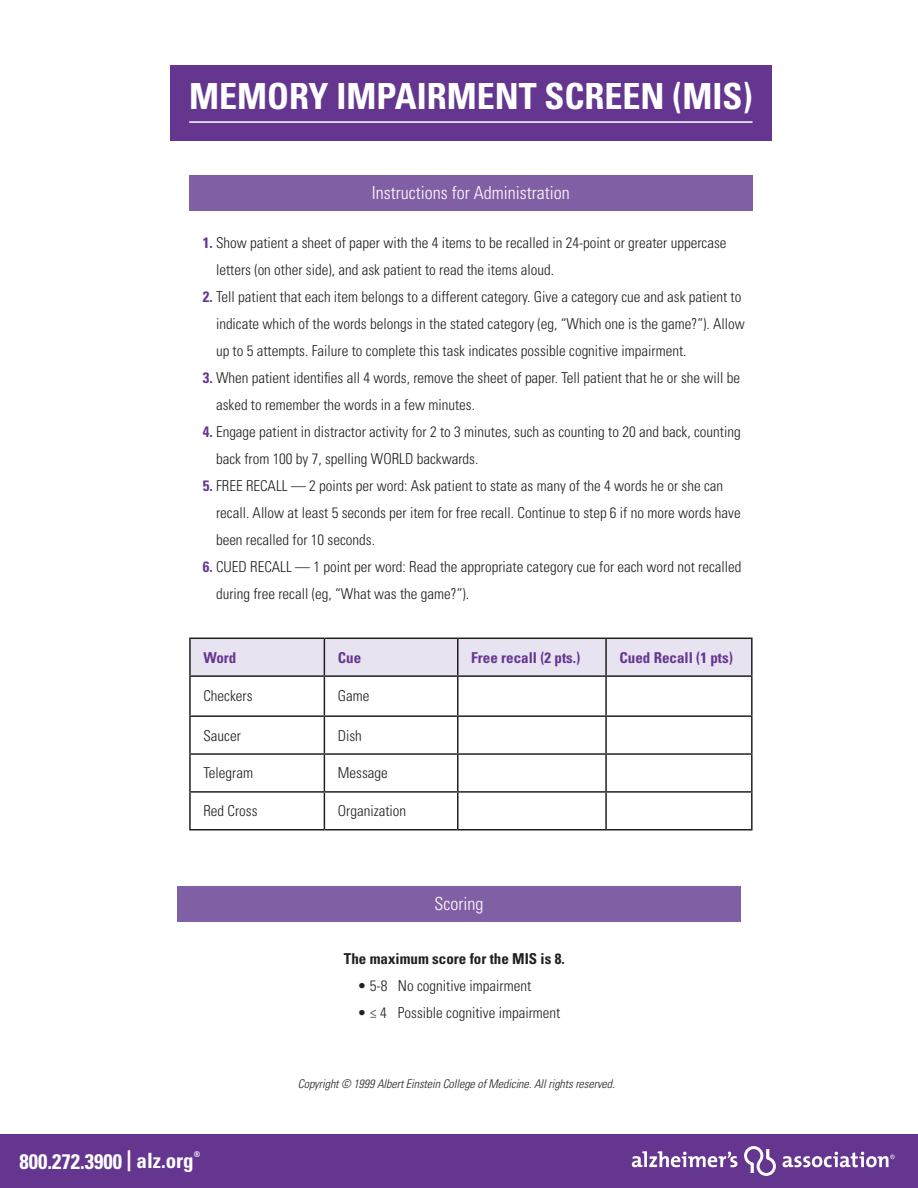
<style>
.page{position:relative;width:918px;height:1188px;background:#fff}
.page>*{position:absolute;margin:0;border:0;box-sizing:border-box;transform-origin:0 0}
.t1{font:700 condensed 36px "Univers LT Std";color:#fff}
.t2{font:700 condensed 21px "Univers LT Std";color:#fff}
.t3{font:300 condensed 18px "Univers LT Std";color:#fff}
.t4{font:300 condensed 15px/27px "Univers LT Std";color:#231f20}
.t5{font:700 condensed 15px "Univers LT Std";color:#653690}
.t6{font:700 condensed 15px "Univers LT Std";color:#231f20}
.t7{font:italic 300 condensed 12px "Univers LT Std";letter-spacing:-.005em;color:#231f20}
.t8{font:700 condensed 7.8px "Univers LT Std";color:#fff}
.s1{font-weight:700;color:#653690}
</style>
<div class="page">
<div style="left:0;top:1134px;width:918px;height:54px;background:#653690"></div>
<svg style="left:744px;top:1146px;width:32px;height:30px"></svg>
<svg style="left:632px;top:1151px;width:105px;height:16px"></svg>
<svg style="left:783px;top:1152px;width:112px;height:15px"></svg>
<div style="left:170px;top:65px;width:601px;height:75px;background:#653690"></div>
<hr style="left:189px;top:121px;width:564px;height:2px;background:#fff">
<div style="left:189px;top:175px;width:563px;height:36px;background:#815fa4"></div>
<div style="left:191px;top:639px;width:560px;height:36px;background:#e8e3f0"></div>
<hr style="left:189px;top:638px;width:135px;height:1px;background:#231f20">
<hr style="left:189px;top:639px;width:2px;height:36px;background:#231f20">
<hr style="left:324px;top:638px;width:134px;height:1px;background:#231f20">
<hr style="left:324px;top:639px;width:1px;height:36px;background:#231f20">
<hr style="left:458px;top:638px;width:148px;height:1px;background:#231f20">
<hr style="left:457px;top:639px;width:2px;height:36px;background:#231f20">
<hr style="left:606px;top:638px;width:147px;height:1px;background:#231f20">
<hr style="left:605px;top:639px;width:2px;height:36px;background:#231f20">
<hr style="left:751px;top:639px;width:2px;height:36px;background:#231f20">
<hr style="left:189px;top:675px;width:135px;height:2px;background:#231f20">
<hr style="left:189px;top:677px;width:2px;height:38px;background:#231f20">
<hr style="left:324px;top:675px;width:134px;height:2px;background:#231f20">
<hr style="left:324px;top:677px;width:1px;height:38px;background:#231f20">
<hr style="left:458px;top:675px;width:148px;height:2px;background:#231f20">
<hr style="left:457px;top:677px;width:2px;height:38px;background:#231f20">
<hr style="left:606px;top:675px;width:147px;height:2px;background:#231f20">
<hr style="left:605px;top:677px;width:2px;height:38px;background:#231f20">
<hr style="left:751px;top:677px;width:2px;height:38px;background:#231f20">
<hr style="left:189px;top:715px;width:135px;height:2px;background:#231f20">
<hr style="left:189px;top:717px;width:2px;height:36px;background:#231f20">
<hr style="left:324px;top:715px;width:134px;height:2px;background:#231f20">
<hr style="left:324px;top:717px;width:1px;height:36px;background:#231f20">
<hr style="left:458px;top:715px;width:148px;height:2px;background:#231f20">
<hr style="left:457px;top:717px;width:2px;height:36px;background:#231f20">
<hr style="left:606px;top:715px;width:147px;height:2px;background:#231f20">
<hr style="left:605px;top:717px;width:2px;height:36px;background:#231f20">
<hr style="left:751px;top:717px;width:2px;height:36px;background:#231f20">
<hr style="left:189px;top:753px;width:135px;height:2px;background:#231f20">
<hr style="left:189px;top:755px;width:2px;height:36px;background:#231f20">
<hr style="left:324px;top:753px;width:134px;height:2px;background:#231f20">
<hr style="left:324px;top:755px;width:1px;height:36px;background:#231f20">
<hr style="left:458px;top:753px;width:148px;height:2px;background:#231f20">
<hr style="left:457px;top:755px;width:2px;height:36px;background:#231f20">
<hr style="left:606px;top:753px;width:147px;height:2px;background:#231f20">
<hr style="left:605px;top:755px;width:2px;height:36px;background:#231f20">
<hr style="left:751px;top:755px;width:2px;height:36px;background:#231f20">
<hr style="left:189px;top:791px;width:135px;height:2px;background:#231f20">
<hr style="left:189px;top:793px;width:2px;height:36px;background:#231f20">
<hr style="left:324px;top:791px;width:134px;height:2px;background:#231f20">
<hr style="left:324px;top:793px;width:1px;height:36px;background:#231f20">
<hr style="left:458px;top:791px;width:148px;height:2px;background:#231f20">
<hr style="left:457px;top:793px;width:2px;height:36px;background:#231f20">
<hr style="left:606px;top:791px;width:147px;height:2px;background:#231f20">
<hr style="left:605px;top:793px;width:2px;height:36px;background:#231f20">
<hr style="left:751px;top:793px;width:2px;height:36px;background:#231f20">
<hr style="left:189px;top:829px;width:135px;height:2px;background:#231f20">
<hr style="left:324px;top:829px;width:134px;height:2px;background:#231f20">
<hr style="left:458px;top:829px;width:148px;height:2px;background:#231f20">
<hr style="left:606px;top:829px;width:147px;height:2px;background:#231f20">
<div style="left:177px;top:887px;width:564px;height:35px;background:#815fa4"></div>
<h1 class="t1" style="left:189px;top:75px;width:565px">MEMORY IMPAIRMENT SCREEN (MIS)</h1>
<p class="t3" style="left:372px;top:182px;width:199px">Instructions for Administration</p>
<p class="t4" style="left:216px;top:230px;width:512px;text-indent:-13px"><span class="s1">1.</span> Show patient a sheet of paper with the 4 items to be recalled in 24-point or greater uppercase letters (on other side), and ask patient to read the items aloud.</p>
<p class="t4" style="left:216px;top:284px;width:530px;text-indent:-13px"><span class="s1">2.</span> Tell patient that each item belongs to a different category. Give a category cue and ask patient to indicate which of the words belongs in the stated category (eg, “Which one is the game?”). Allow up to 5 attempts. Failure to complete this task indicates possible cognitive impairment.</p>
<p class="t4" style="left:216px;top:365px;width:526px;text-indent:-13px"><span class="s1">3.</span> When patient identifies all 4 words, remove the sheet of paper. Tell patient that he or she will be asked to remember the words in a few minutes.</p>
<p class="t4" style="left:216px;top:419px;width:526px;text-indent:-13px"><span class="s1">4.</span> Engage patient in distractor activity for 2 to 3 minutes, such as counting to 20 and back, counting back from 100 by 7, spelling WORLD backwards.</p>
<p class="t4" style="left:216px;top:473px;width:526px;text-indent:-13px"><span class="s1">5.</span> FREE RECALL — 2 points per word: Ask patient to state as many of the 4 words he or she can recall. Allow at least 5 seconds per item for free recall. Continue to step 6 if no more words have been recalled for 10 seconds.</p>
<p class="t4" style="left:216px;top:554px;width:527px;text-indent:-13px"><span class="s1">6.</span> CUED RECALL — 1 point per word: Read the appropriate category cue for each word not recalled during free recall (eg, “What was the game?”).</p>
<p class="t5" style="left:203px;top:648px;width:34px">Word</p>
<p class="t5" style="left:338px;top:648px;width:25px">Cue</p>
<p class="t5" style="left:471px;top:648px;width:111px">Free recall (2 pts.)</p>
<p class="t5" style="left:620px;top:648px;width:115px">Cued Recall (1 pts)</p>
<p class="t4" style="left:203px;top:682px;width:51px">Checkers</p>
<p class="t4" style="left:338px;top:682px;width:33px">Game</p>
<p class="t4" style="left:203px;top:722px;width:39px">Saucer</p>
<p class="t4" style="left:338px;top:722px;width:25px">Dish</p>
<p class="t4" style="left:203px;top:760px;width:51px">Telegram</p>
<p class="t4" style="left:338px;top:760px;width:51px">Message</p>
<p class="t4" style="left:203px;top:797px;width:56px">Red Cross</p>
<p class="t4" style="left:338px;top:797px;width:70px">Organization</p>
<p class="t3" style="left:435px;top:893px;width:50px">Scoring</p>
<p class="t6" style="left:344px;top:949px;width:222px">The maximum score for the MIS is 8.</p>
<p class="t4" style="left:357px;top:972px;width:175px">• 5-8 No cognitive impairment</p>
<p class="t4" style="left:357px;top:999px;width:204px">• ≤ 4 Possible cognitive impairment</p>
<h2 class="t2" style="left:19px;top:1149px;width:176px">800.272.3900 | alz.org</h2>
<p class="t8" style="left:194px;top:1150px;width:8px">®</p>
<p class="t7" style="left:298px;top:1077px;width:319px">Copyright © 1999 Albert Einstein College of Medicine. All rights reserved.</p>
</div>
